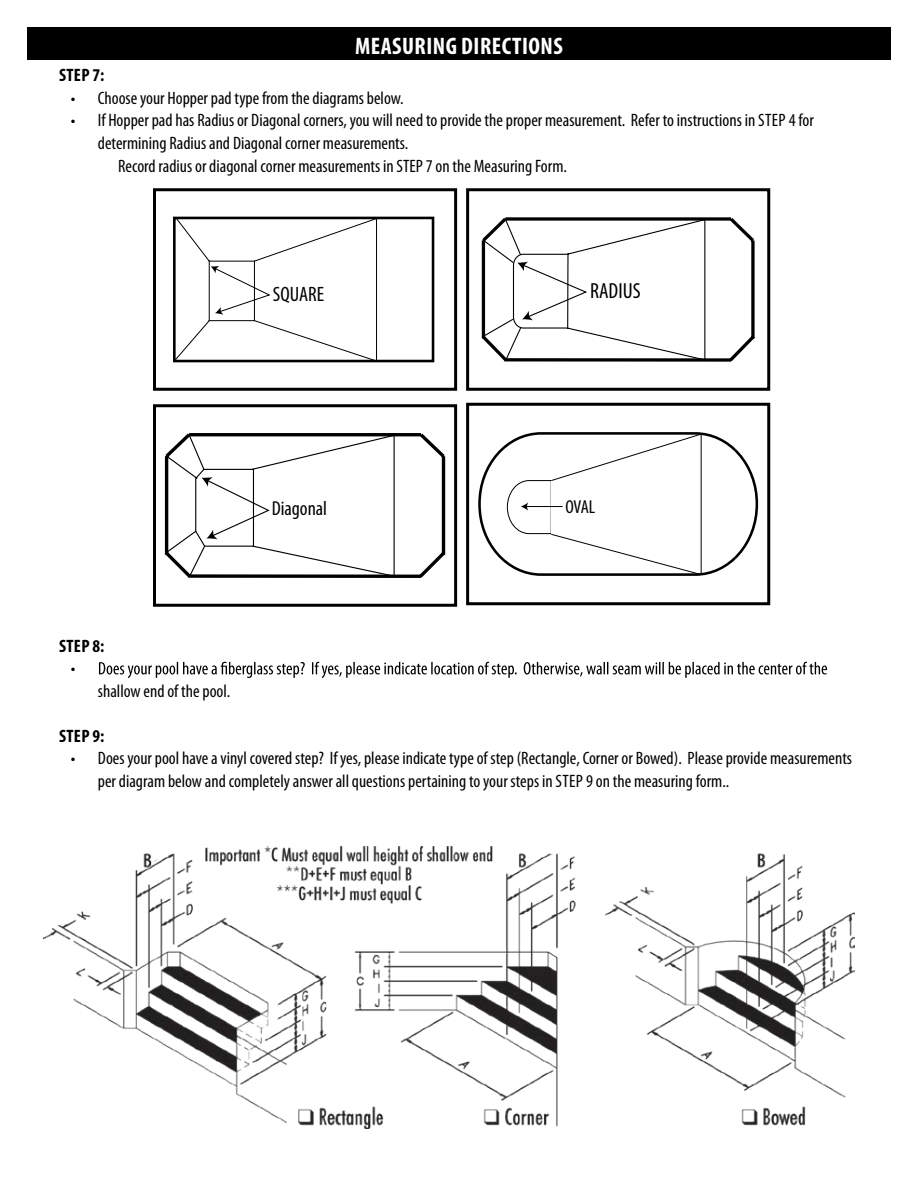
<style>
.page{position:relative;width:918px;height:1188px;background:#fff}
.page>*{position:absolute;margin:0;border:0;box-sizing:border-box;transform-origin:0 0}
.t1{font:700 condensed 24px "Myriad Pro";letter-spacing:.02em;color:#fff}
.t2{font:condensed 21.9px "Myriad Pro";color:#000}
.t3{font:condensed 20.85px "Myriad Pro";color:#000}
.t4{font:condensed 20.25px "Myriad Pro";color:#000}
.t5{font:condensed 18.75px "Myriad Pro";color:#000}
.t6{font:condensed 18px/22.5px "Myriad Pro";color:#000}
.t7{font:700 condensed 18px "Myriad Pro";letter-spacing:.02em;color:#000}
</style>
<div class="page">
<div style="left:173px;top:217px;width:261px;height:145px;border:3px solid #000"></div>
<svg style="left:173px;top:217px;width:205px;height:145px"></svg>
<div style="left:153px;top:188px;width:304px;height:203px;border:3px solid #000"></div>
<svg style="left:707px;top:217px;width:19px;height:4px"></svg>
<svg style="left:707px;top:358px;width:19px;height:4px"></svg>
<svg style="left:726px;top:217px;width:29px;height:145px"></svg>
<svg style="left:482px;top:217px;width:225px;height:145px"></svg>
<div style="left:466px;top:188px;width:304px;height:203px;border:3px solid #000"></div>
<hr style="left:189px;top:433px;width:232px;height:3px;background:#000">
<svg style="left:396px;top:574px;width:20px;height:4px"></svg>
<svg style="left:416px;top:433px;width:29px;height:145px"></svg>
<svg style="left:165px;top:433px;width:231px;height:145px"></svg>
<div style="left:153px;top:404px;width:304px;height:203px;border:3px solid #000"></div>
<svg style="left:478px;top:432px;width:280px;height:144px"></svg>
<div style="left:466px;top:403px;width:304px;height:202px;border:3px solid #000"></div>
<svg style="left:99px;top:662px;width:728px;height:16px"></svg>
<img style="left:43px;top:847px;width:812px;height:282px">
<div style="left:27px;top:27px;width:864px;height:33px;background:#000"></div>
<p class="t1" style="left:355px;top:31px;width:209px">MEASURING DIRECTIONS</p>
<p class="t7" style="left:59px;top:64px;width:47px">STEP 7:</p>
<p class="t6" style="left:71px;top:86px;width:334px">• Choose your Hopper pad type from the diagrams below.</p>
<p class="t6" style="left:98px;top:109px;width:717px;text-indent:-27px">• If Hopper pad has Radius or Diagonal corners, you will need to provide the proper measurement. Refer to instructions in STEP 4 for determining Radius and Diagonal corner measurements.</p>
<p class="t6" style="left:118px;top:155px;width:450px">Record radius or diagonal corner measurements in STEP 7 on the Measuring Form.</p>
<p class="t3" style="left:273px;top:281px;width:53px">SQUARE</p>
<p class="t2" style="left:590px;top:278px;width:52px">RADIUS</p>
<p class="t4" style="left:272px;top:496px;width:57px">Diagonal</p>
<p class="t5" style="left:565px;top:495px;width:32px">OVAL</p>
<p class="t7" style="left:59px;top:635px;width:47px">STEP 8:</p>
<p class="t6" style="left:71px;top:657px;width:6px">•</p>
<p class="t6" style="left:98px;top:679px;width:134px">shallow end of the pool.</p>
<p class="t7" style="left:59px;top:725px;width:47px">STEP 9:</p>
<p class="t6" style="left:98px;top:747px;width:756px;text-indent:-27px">• Does your pool have a vinyl covered step? If yes, please indicate type of step (Rectangle, Corner or Bowed). Please provide measurements per diagram below and completely answer all questions pertaining to your steps in STEP 9 on the measuring form..</p>
</div>
